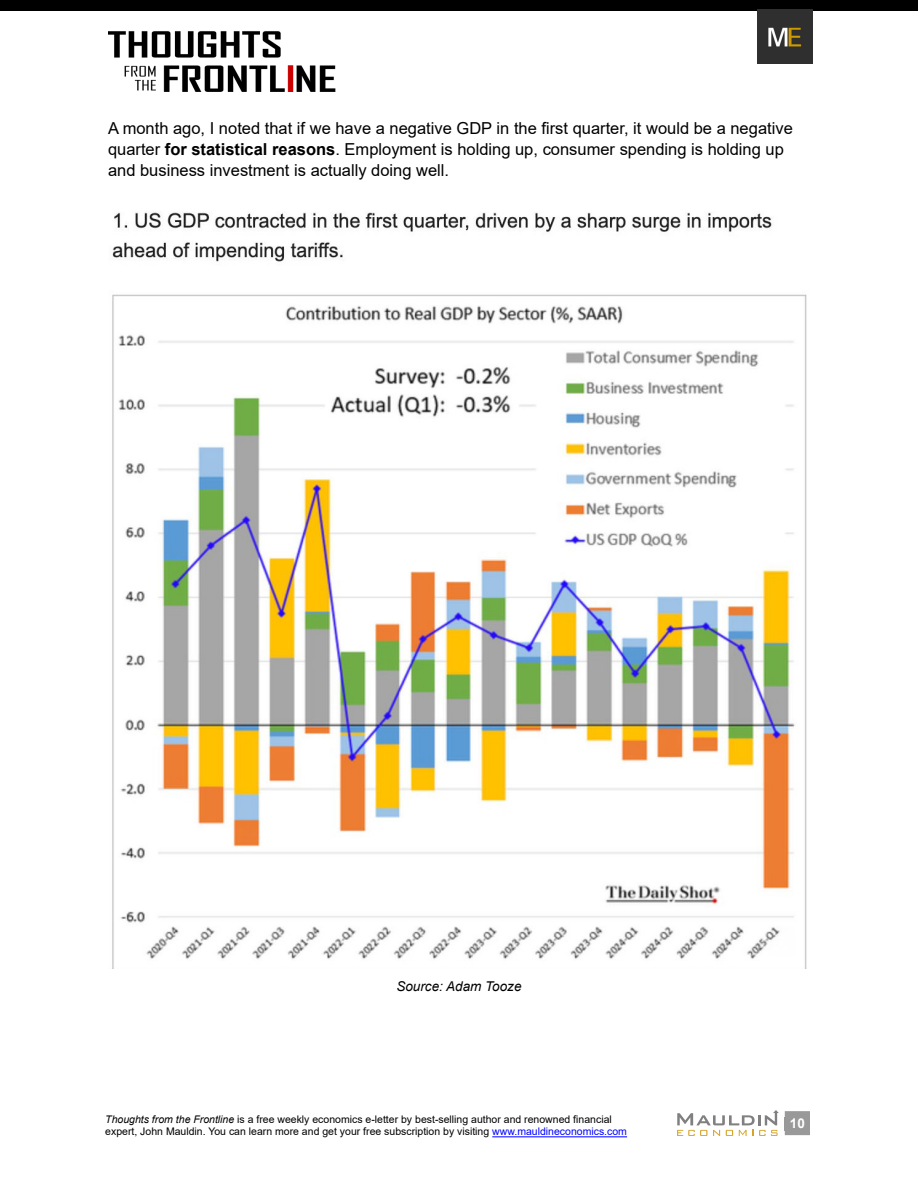
<style>
.page{position:relative;width:918px;height:1188px;background:#fff}
.page>*{position:absolute;margin:0;border:0;box-sizing:border-box;transform-origin:0 0}
.t1{font:16.5px/21px "Arial";color:#000}
.t2{font:italic 13.5px "Arial";color:#000}
.t3{font:700 13.5px "Arial";color:#fff}
.t4{font:10.5px/12.6px "Arial";color:#000}
.s1{font-weight:700}
.s2{font-style:italic}
.s3{color:#00f}
</style>
<div class="page">
<div style="left:785px;top:1111px;width:25px;height:24px;background:#999"></div>
<hr style="left:492px;top:1136px;width:135px;height:1px;background:#00f">
<img style="left:108px;top:31px;width:228px;height:61px">
<div style="left:0;top:0;width:918px;height:11px;background:#000"></div>
<img style="left:758px;top:9px;width:55px;height:55px">
<svg style="left:677px;top:1110px;width:102px;height:26px"></svg>
<img style="left:112px;top:212px;width:695px;height:756px">
<p class="t1" style="left:108px;top:118px;width:686px">A month ago, I noted that if we have a negative GDP in the first quarter, it would be a negative quarter <span class="s1">for statistical reasons</span>. Employment is holding up, consumer spending is holding up and business investment is actually doing well.</p>
<p class="t2" style="left:396px;top:978px;width:127px">Source: Adam Tooze</p>
<p class="t4" style="left:105px;top:1113px;width:523px"><span class="s2">Thoughts from the Frontline</span> is a free weekly economics e-letter by best-selling author and renowned financial expert, John Mauldin. You can learn more and get your free subscription by visiting <span class="s3">www.mauldineconomics.com</span></p>
<p class="t3" style="left:790px;top:1113px;width:17px">10</p>
</div>
